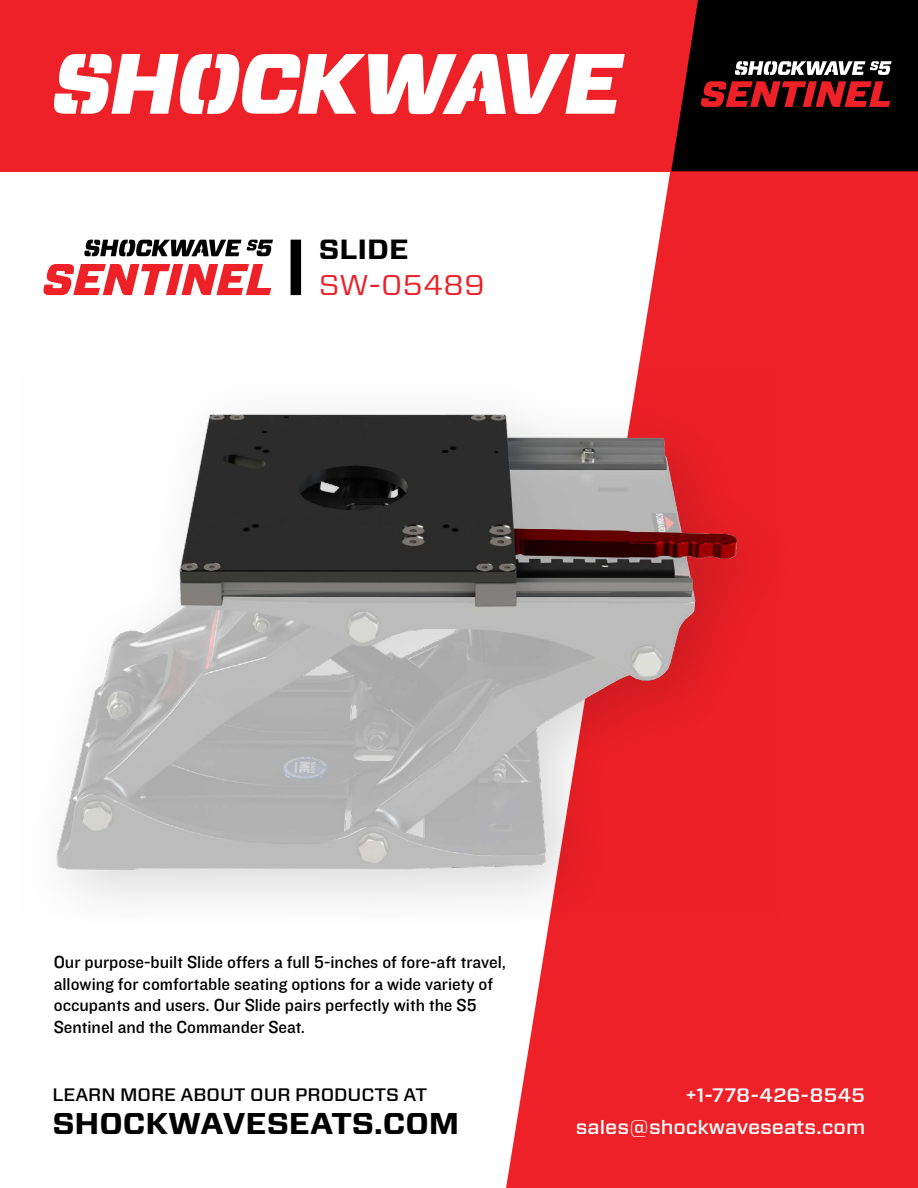
<style>
.page{position:relative;width:918px;height:1188px;background:#fff}
.page>*{position:absolute;margin:0;border:0;box-sizing:border-box;transform-origin:0 0}
.t1{font:700 30px "Forza";color:#000;scale:1.09 1}
.t2{font:28.5px "Forza";color:#eb222a;scale:1.09 1}
.t3{font:700 27.75px "Forza";color:#000;scale:1.09 1}
.t4{font:500 19.5px/31.5px "Forza";color:#fff;text-align:right;scale:1.09 1}
.t5{font:18px/21.6px "Knockout HTF31 Junior Middlewt";color:#000}
.t6{font:500 18px "Forza";color:#000;scale:1.09 1}
</style>
<div class="page">
<svg style="left:506px;top:171px;width:412px;height:1017px;background:#ef3f44"></svg>
<div style="left:0;top:0;width:918px;height:171px;background:#ed2127"></div>
<svg style="left:54px;top:54px;width:571px;height:60px"></svg>
<svg style="left:671px;top:0;width:247px;height:171px;background:#250b0c"></svg>
<div style="left:291px;top:240px;width:10px;height:55px;background:#000"></div>
<div style="left:21px;top:376px;width:782px;height:562px;background:#000;opacity:.15"></div>
<img style="left:21px;top:370px;width:759px;height:547px">
<svg style="left:43px;top:264px;width:228px;height:31px"></svg>
<svg style="left:247px;top:240px;width:26px;height:16px"></svg>
<svg style="left:84px;top:240px;width:157px;height:16px"></svg>
<h3 class="t3" style="left:319px;top:231px;width:84px">SLIDE</h3>
<h2 class="t2" style="left:319px;top:266px;width:154px">SW-05489</h2>
<p class="t5" style="left:54px;top:952px;width:454px">Our purpose-built Slide offers a full 5-inches of fore-aft travel, allowing for comfortable seating options for a wide variety of occupants and users. Our Slide pairs perfectly with the S5<br>Sentinel and the Commander Seat.</p>
<p class="t6" style="left:52px;top:1083px;width:345px">LEARN MORE ABOUT OUR PRODUCTS AT</p>
<h1 class="t1" style="left:52px;top:1103px;width:375px">SHOCKWAVESEATS.COM</h1>
<p class="t4" style="left:576px;top:1080px;width:267px">+1-778-426-8545 sales@shockwaveseats.com</p>
</div>
